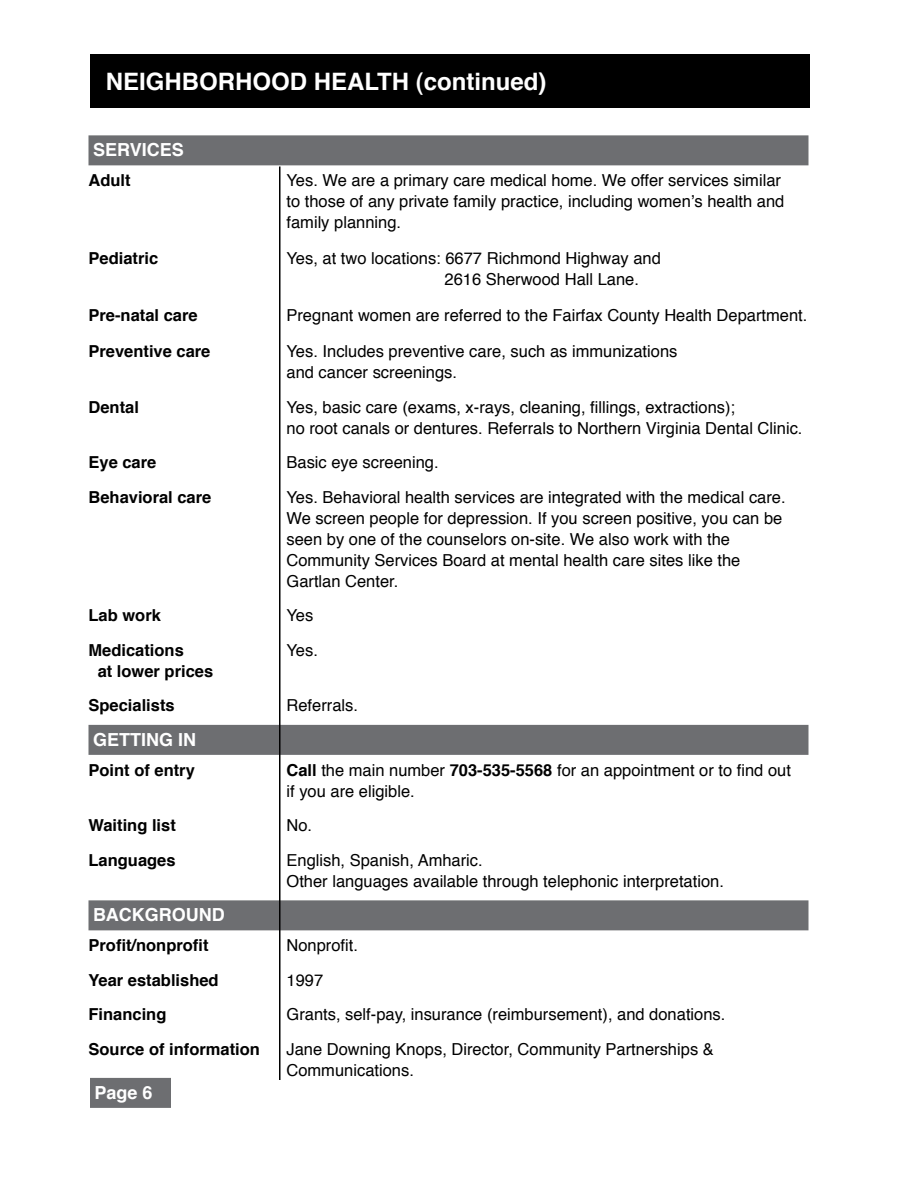
<style>
.page{position:relative;width:918px;height:1188px;background:#fff}
.page>*{position:absolute;margin:0;border:0;box-sizing:border-box;transform-origin:0 0}
.t1{font:700 24px "Helvetica";color:#fff}
.t2{font:700 18px "Helvetica";color:#fff}
.t3{font:16.5px/21px "Helvetica";color:#000}
.t4{font:700 16.5px/34.5px "Helvetica";color:#000}
.s1{font-weight:700}
</style>
<div class="page">
<div style="left:88px;top:135px;width:720px;height:30px;background:#6d6e71"></div>
<div style="left:88px;top:725px;width:720px;height:30px;background:#6d6e71"></div>
<div style="left:88px;top:900px;width:720px;height:30px;background:#6d6e71"></div>
<div style="left:90px;top:54px;width:720px;height:54px;background:#000"></div>
<hr style="left:279px;top:166px;width:2px;height:914px;background:#000">
<div style="left:90px;top:1078px;width:81px;height:30px;background:#6d6e71"></div>
<h1 class="t1" style="left:106px;top:62px;width:442px">NEIGHBORHOOD HEALTH (continued)</h1>
<p class="t2" style="left:93px;top:136px;width:92px">SERVICES</p>
<p class="t4" style="left:88px;top:164px;width:44px">Adult</p>
<p class="t3" style="left:286px;top:171px;width:499px">Yes. We are a primary care medical home. We offer services similar to those of any private family practice, including women’s health and family planning.</p>
<p class="t4" style="left:88px;top:242px;width:71px">Pediatric</p>
<p class="t3" style="left:445px;top:249px;width:218px;text-indent:-158px">Yes, at two locations: 6677 Richmond Highway and<br>2616 Sherwood Hall Lane.</p>
<p class="t4" style="left:88px;top:299px;width:111px">Pre-natal care</p>
<p class="t3" style="left:286px;top:306px;width:522px">Pregnant women are referred to the Fairfax County Health Department.</p>
<p class="t4" style="left:88px;top:335px;width:123px">Preventive care</p>
<p class="t3" style="left:286px;top:342px;width:392px">Yes. Includes preventive care, such as immunizations and cancer screenings.</p>
<p class="t4" style="left:88px;top:390px;width:52px">Dental</p>
<p class="t3" style="left:286px;top:397px;width:518px">Yes, basic care (exams, x-rays, cleaning, fillings, extractions);<br>no root canals or dentures. Referrals to Northern Virginia Dental Clinic.</p>
<p class="t4" style="left:88px;top:446px;width:69px">Eye care</p>
<p class="t3" style="left:286px;top:453px;width:154px">Basic eye screening.</p>
<p class="t4" style="left:88px;top:480px;width:124px">Behavioral care</p>
<p class="t3" style="left:286px;top:487px;width:501px">Yes. Behavioral health services are integrated with the medical care.<br>We screen people for depression. If you screen positive, you can be seen by one of the counselors on-site. We also work with the Community Services Board at mental health care sites like the Gartlan Center.</p>
<p class="t4" style="left:89px;top:599px;width:74px">Lab work</p>
<p class="t3" style="left:287px;top:606px;width:28px">Yes</p>
<p class="t4" style="left:89px;top:633px;width:97px">Medications</p>
<p class="t3" style="left:287px;top:640px;width:33px">Yes.</p>
<p class="t4" style="left:89px;top:654px;width:126px;text-indent:9px">at lower prices<br>Specialists</p>
<p class="t3" style="left:287px;top:696px;width:73px">Referrals.</p>
<p class="t2" style="left:93px;top:725px;width:105px">GETTING IN</p>
<p class="t4" style="left:88px;top:753px;width:108px">Point of entry</p>
<p class="t3" style="left:286px;top:760px;width:506px"><span class="s1">Call</span> the main number <span class="s1">703-535-5568</span> for an appointment or to find out if you are eligible.</p>
<p class="t4" style="left:88px;top:809px;width:89px">Waiting list</p>
<p class="t3" style="left:286px;top:816px;width:27px">No.</p>
<p class="t4" style="left:88px;top:843px;width:89px">Languages</p>
<p class="t3" style="left:286px;top:850px;width:439px">English, Spanish, Amharic.<br>Other languages available through telephonic interpretation.</p>
<p class="t2" style="left:93px;top:901px;width:133px">BACKGROUND</p>
<p class="t4" style="left:88px;top:929px;width:122px">Profit/nonprofit</p>
<p class="t3" style="left:286px;top:936px;width:73px">Nonprofit.</p>
<p class="t4" style="left:88px;top:963px;width:132px">Year established</p>
<p class="t3" style="left:286px;top:970px;width:38px">1997</p>
<p class="t4" style="left:88px;top:998px;width:79px">Financing</p>
<p class="t3" style="left:286px;top:1005px;width:440px">Grants, self-pay, insurance (reimbursement), and donations.</p>
<p class="t4" style="left:88px;top:1032px;width:173px">Source of information</p>
<p class="t3" style="left:286px;top:1039px;width:429px">Jane Downing Knops, Director, Community Partnerships &amp;<br>Communications.</p>
<p class="t2" style="left:94px;top:1078px;width:60px">Page 6</p>
</div>
